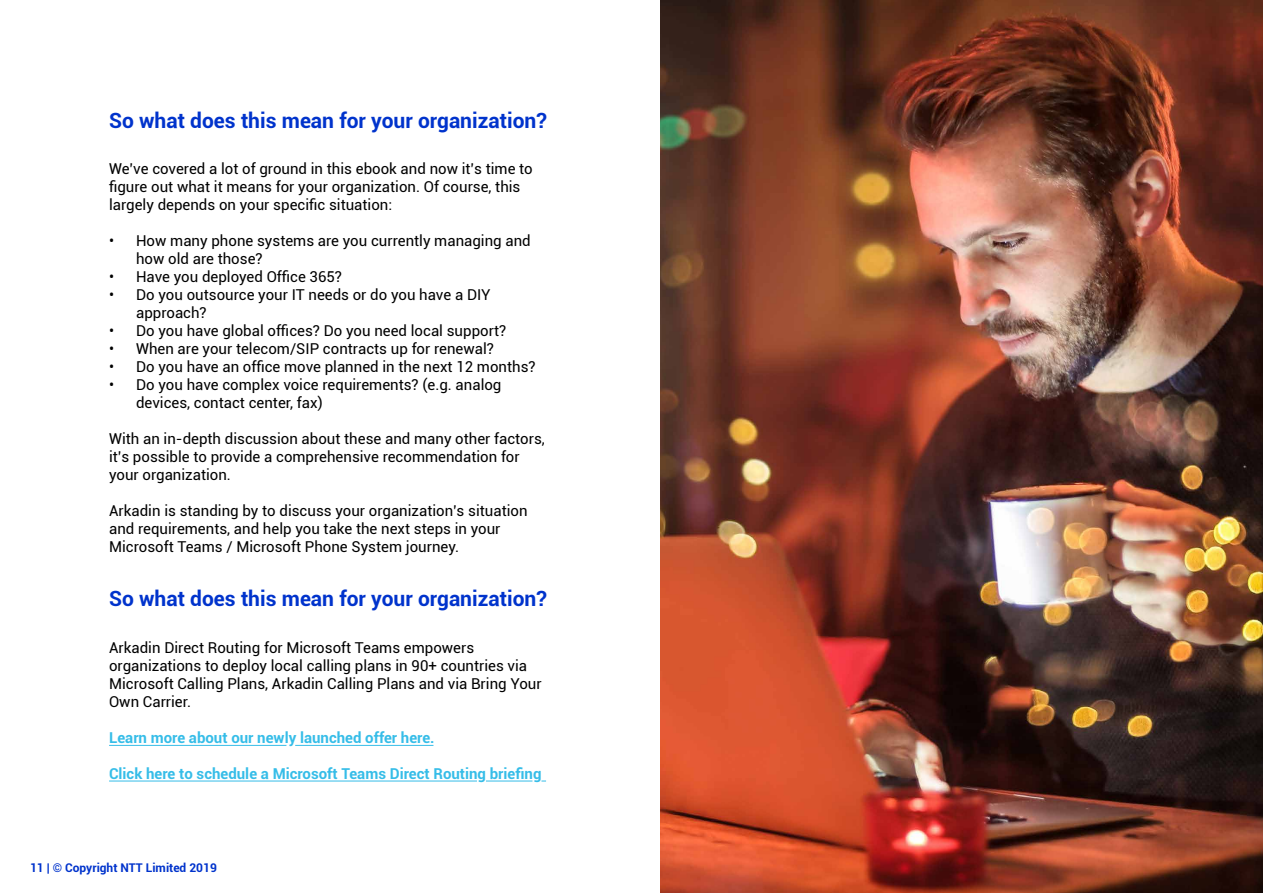
<style>
.page{position:relative;width:1263px;height:893px;background:#fff}
.page>*{position:absolute;margin:0;border:0;box-sizing:border-box;transform-origin:0 0}
.t1{font:700 21px "Roboto";color:#03c}
.t2{font:15px/18px "Roboto";color:#000}
.t3{font:700 15px "Roboto";color:#36bde8}
.t4{font:700 12px "Roboto";color:#03c}
</style>
<div class="page">
<img style="left:661px;top:0;width:602px;height:893px">
<hr style="left:109px;top:745px;width:177px;height:1px;background:#36bde8">
<hr style="left:109px;top:781px;width:368px;height:1px;background:#36bde8">
<hr style="left:486px;top:781px;width:46px;height:1px;background:#36bde8">
<hr style="left:295px;top:745px;width:138px;height:1px;background:#36bde8">
<h1 class="t1" style="left:109px;top:105px;width:439px">So what does this mean for your organization?</h1>
<p class="t2" style="left:109px;top:159px;width:425px">We’ve covered a lot of ground in this ebook and now it’s time to figure out what it means for your organization. Of course, this largely depends on your specific situation:</p>
<p class="t2" style="left:136px;top:231px;width:396px;text-indent:-27px">• How many phone systems are you currently managing and how old are those?</p>
<p class="t2" style="left:109px;top:267px;width:234px">• Have you deployed Office 365?</p>
<p class="t2" style="left:136px;top:285px;width:356px;text-indent:-27px">• Do you outsource your IT needs or do you have a DIY approach?</p>
<p class="t2" style="left:109px;top:321px;width:399px">• Do you have global offices? Do you need local support?</p>
<p class="t2" style="left:109px;top:339px;width:386px">• When are your telecom/SIP contracts up for renewal?</p>
<p class="t2" style="left:109px;top:357px;width:428px">• Do you have an office move planned in the next 12 months?</p>
<p class="t2" style="left:136px;top:375px;width:367px;text-indent:-27px">• Do you have complex voice requirements? (e.g. analog devices, contact center, fax)</p>
<p class="t2" style="left:109px;top:429px;width:437px">With an in-depth discussion about these and many other factors, it’s possible to provide a comprehensive recommendation for your organization.</p>
<p class="t2" style="left:109px;top:501px;width:420px">Arkadin is standing by to discuss your organization’s situation and requirements, and help you take the next steps in your<br>Microsoft Teams / Microsoft Phone System journey.</p>
<h1 class="t1" style="left:109px;top:584px;width:439px">So what does this mean for your organization?</h1>
<p class="t2" style="left:109px;top:638px;width:434px">Arkadin Direct Routing for Microsoft Teams empowers organizations to deploy local calling plans in 90+ countries via Microsoft Calling Plans, Arkadin Calling Plans and via Bring Your Own Carrier.</p>
<p class="t3" style="left:109px;top:727px;width:327px">Learn more about our newly launched offer here.</p>
<p class="t3" style="left:109px;top:763px;width:434px">Click here to schedule a Microsoft Teams Direct Routing briefing</p>
<p class="t4" style="left:30px;top:859px;width:188px">11 | © Copyright NTT Limited 2019</p>
</div>
